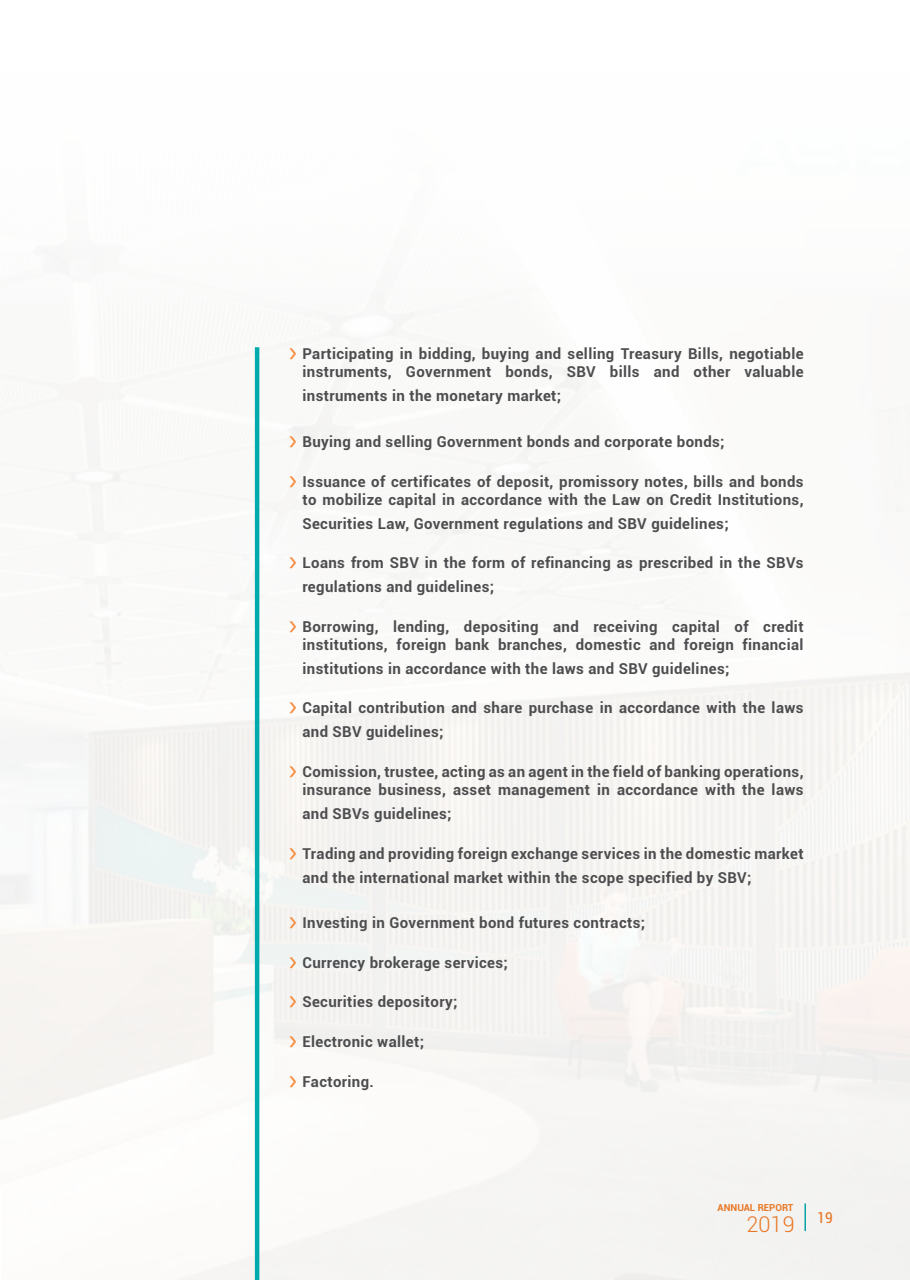
<style>
.page{position:relative;width:910px;height:1280px;background:#fff}
.page>*{position:absolute;margin:0;border:0;box-sizing:border-box;transform-origin:0 0}
.t1{font:300 21.75px "Roboto";color:#f47920}
.t2{font:700 15px/18px "Roboto";letter-spacing:.025em;color:#4d4d4f;text-align:right}
.t3{font:condensed 15px "Roboto";color:#f47920}
.t4{font:700 9.6px "Roboto";color:#f47920}
.s1{color:#f68b3d}
</style>
<div class="page">
<div style="left:0;top:347px;width:910px;height:933px;background:#f9f8f6"></div>
<hr style="left:255px;top:347px;width:4px;height:933px;background:#00aaad">
<p class="t2" style="left:289px;top:344px;width:516px"><span class="s1">❯</span> Participating in bidding, buying and selling Treasury Bills, negotiable instruments, Government bonds, SBV bills and other valuable</p>
<p class="t2" style="left:302px;top:386px;width:260px">instruments in the monetary market;</p>
<p class="t2" style="left:289px;top:432px;width:437px"><span class="s1">❯</span> Buying and selling Government bonds and corporate bonds;</p>
<p class="t2" style="left:289px;top:472px;width:516px"><span class="s1">❯</span> Issuance of certificates of deposit, promissory notes, bills and bonds to mobilize capital in accordance with the Law on Credit Institutions,</p>
<p class="t2" style="left:302px;top:514px;width:428px">Securities Law, Government regulations and SBV guidelines;</p>
<p class="t2" style="left:302px;top:550px;width:503px;line-height:24px;text-align:left;text-indent:-14px"><span class="s1">❯</span> Loans from SBV in the form of refinancing as prescribed in the SBVs regulations and guidelines;</p>
<p class="t2" style="left:289px;top:617px;width:516px"><span class="s1">❯</span> Borrowing, lending, depositing and receiving capital of credit institutions, foreign bank branches, domestic and foreign financial</p>
<p class="t2" style="left:302px;top:659px;width:428px">institutions in accordance with the laws and SBV guidelines;</p>
<p class="t2" style="left:302px;top:695px;width:503px;line-height:24px;text-align:left;text-indent:-14px"><span class="s1">❯</span> Capital contribution and share purchase in accordance with the laws and SBV guidelines;</p>
<p class="t2" style="left:289px;top:762px;width:516px"><span class="s1">❯</span> Comission, trustee, acting as an agent in the field of banking operations, insurance business, asset management in accordance with the laws</p>
<p class="t2" style="left:302px;top:804px;width:150px">and SBVs guidelines;</p>
<p class="t2" style="left:302px;top:841px;width:503px;line-height:24px;text-align:left;text-indent:-14px"><span class="s1">❯</span> Trading and providing foreign exchange services in the domestic market and the international market within the scope specified by SBV;</p>
<p class="t2" style="left:289px;top:913px;width:358px"><span class="s1">❯</span> Investing in Government bond futures contracts;</p>
<p class="t2" style="left:289px;top:953px;width:220px"><span class="s1">❯</span> Currency brokerage services;</p>
<p class="t2" style="left:289px;top:992px;width:170px"><span class="s1">❯</span> Securities depository;</p>
<p class="t2" style="left:289px;top:1032px;width:136px"><span class="s1">❯</span> Electronic wallet;</p>
<p class="t2" style="left:289px;top:1072px;width:87px"><span class="s1">❯</span> Factoring.</p>
<p class="t4" style="left:718px;top:1200px;width:77px">ANNUAL REPORT</p>
<h1 class="t1" style="left:747px;top:1209px;width:50px">2019</h1>
<p class="t3" style="left:817px;top:1207px;width:17px">19</p>
</div>
